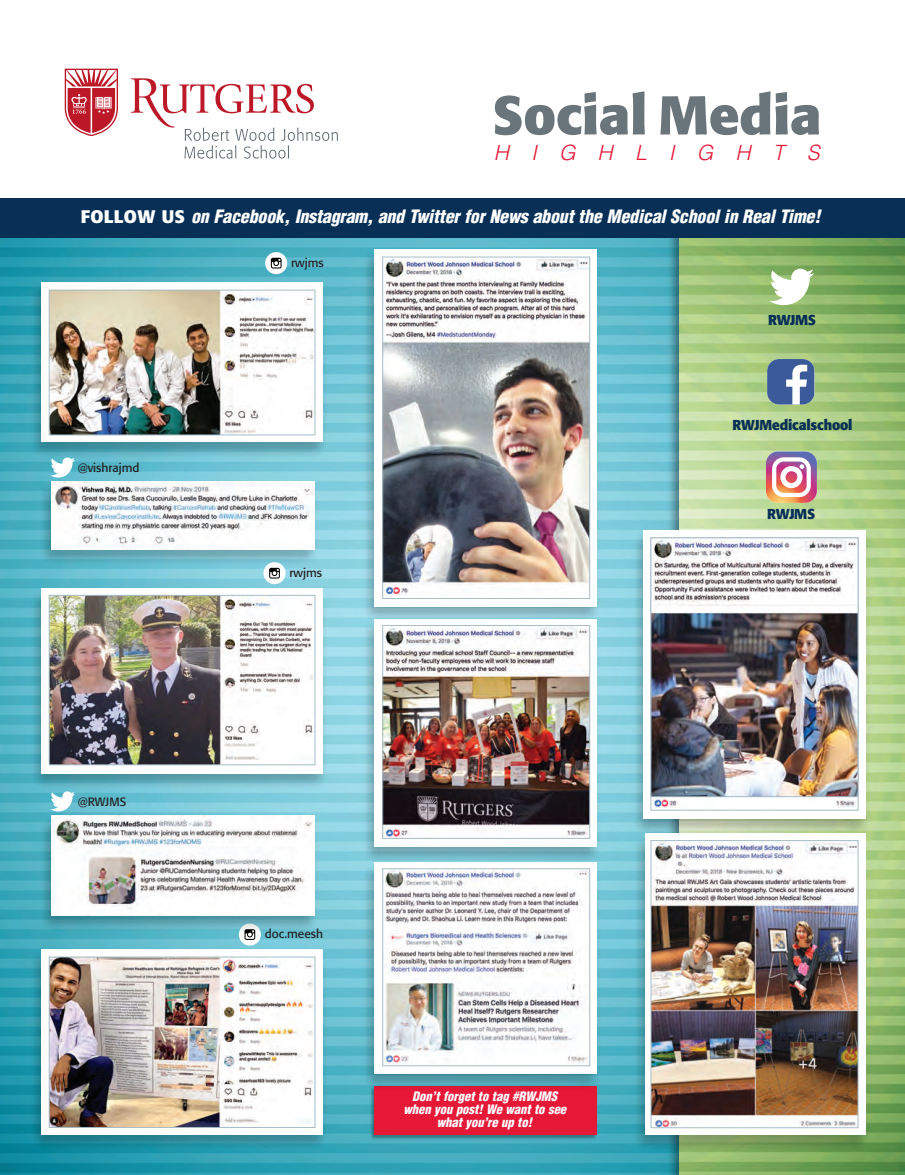
<style>
.page{position:relative;width:905px;height:1175px;background:#fff}
.page>*{position:absolute;margin:0;border:0;box-sizing:border-box;transform-origin:0 0}
.t1{font:700 54px "Formata BQ";color:#6a757b}
.t2{font:italic 300 21px "Helvetica";letter-spacing:1.055em;color:#e51836}
.t3{font:italic 900 condensed 18px "Helvetica";letter-spacing:-.01em;color:#fff}
.t4{font:700 14.25px "Formata BQ";letter-spacing:-.01em;color:#082f56;scale:.96 1}
.t5{font:700 14.25px "Formata BQ";letter-spacing:-.01em;color:#082f56}
.t6{font:italic 900 condensed 12.75px/12.9px "Helvetica";letter-spacing:-.005em;color:#fff;text-align:center}
.t7{font:12px "Formata BQ";color:#231f20}
.s1{font-family:"Formata BQ";font-weight:700;font-style:normal;font-stretch:normal}
</style>
<div class="page">
<div style="left:0;top:222px;width:904px;height:952px;background:#00a6cf;opacity:.32"></div>
<img style="left:663px;top:238px;width:16px;height:936px">
<img style="left:679px;top:238px;width:225px;height:936px">
<svg style="left:131px;top:78px;width:207px;height:81px"></svg>
<svg style="left:65px;top:69px;width:53px;height:67px"></svg>
<div style="left:0;top:198px;width:904px;height:40px;background:#082f56"></div>
<svg style="left:769px;top:269px;width:45px;height:36px"></svg>
<svg style="left:767px;top:359px;width:47px;height:45px"></svg>
<svg style="left:766px;top:451px;width:50px;height:52px"></svg>
<svg style="left:770px;top:455px;width:42px;height:44px"></svg>
<img style="left:366px;top:1095px;width:235px;height:49px">
<div style="left:374px;top:1085px;width:222px;height:49px;background:#e51836"></div>
<div style="left:263px;top:562px;width:22px;height:22px;background:#fff;border-radius:50%"></div>
<svg style="left:269px;top:570px;width:11px;height:8px"></svg>
<svg style="left:265px;top:252px;width:22px;height:22px"></svg>
<svg style="left:271px;top:258px;width:10px;height:10px"></svg>
<div style="left:239px;top:923px;width:22px;height:22px;background:#fff;border-radius:50%"></div>
<svg style="left:244px;top:937px;width:11px;height:3px"></svg>
<img style="left:358px;top:245px;width:248px;height:370px">
<div style="left:374px;top:249px;width:222px;height:357px;background:#fff"></div>
<img style="left:384px;top:259px;width:204px;height:337px">
<div style="left:382px;top:257px;width:208px;height:342px;border:1px solid #a7bdc8"></div>
<img style="left:627px;top:527px;width:248px;height:313px">
<div style="left:643px;top:530px;width:223px;height:288px;background:#fff"></div>
<img style="left:652px;top:797px;width:204px;height:11px">
<img style="left:652px;top:539px;width:204px;height:256px">
<div style="left:650px;top:537px;width:208px;height:260px;border:1px solid #a7bdc8"></div>
<img style="left:25px;top:278px;width:307px;height:185px">
<div style="left:42px;top:282px;width:281px;height:160px;background:#fff"></div>
<img style="left:51px;top:292px;width:262px;height:141px">
<div style="left:49px;top:290px;width:266px;height:145px;border:1px solid #a7bdc8"></div>
<img style="left:25px;top:584px;width:307px;height:210px">
<div style="left:42px;top:588px;width:281px;height:185px;background:#fff"></div>
<img style="left:51px;top:597px;width:262px;height:166px">
<div style="left:49px;top:595px;width:266px;height:170px;border:1px solid #a7bdc8"></div>
<img style="left:358px;top:615px;width:248px;height:243px">
<div style="left:374px;top:619px;width:222px;height:228px;background:#fff"></div>
<img style="left:384px;top:627px;width:204px;height:209px">
<div style="left:382px;top:625px;width:208px;height:213px;border:1px solid #a7bdc8"></div>
<svg style="left:50px;top:791px;width:25px;height:20px"></svg>
<img style="left:35px;top:811px;width:289px;height:126px">
<img style="left:51px;top:816px;width:263px;height:100px">
<svg style="left:50px;top:457px;width:25px;height:20px"></svg>
<img style="left:35px;top:477px;width:289px;height:93px">
<img style="left:51px;top:482px;width:263px;height:67px">
<img style="left:25px;top:944px;width:307px;height:211px">
<div style="left:42px;top:948px;width:281px;height:186px;background:#fff"></div>
<img style="left:51px;top:958px;width:262px;height:167px">
<div style="left:49px;top:956px;width:266px;height:171px;border:1px solid #a7bdc8"></div>
<img style="left:628px;top:829px;width:246px;height:328px">
<div style="left:644px;top:833px;width:221px;height:302px;background:#fff"></div>
<img style="left:652px;top:842px;width:204px;height:284px">
<div style="left:650px;top:840px;width:208px;height:288px;border:1px solid #a7bdc8"></div>
<img style="left:358px;top:858px;width:248px;height:237px">
<div style="left:374px;top:862px;width:222px;height:211px;background:#fff"></div>
<img style="left:384px;top:870px;width:204px;height:194px">
<div style="left:382px;top:868px;width:208px;height:198px;border:1px solid #a7bdc8"></div>
<h1 class="t1" style="left:492px;top:92px;width:331px">Social Media</h1>
<p class="t2" style="left:493px;top:134px;width:327px">HIGHLIGHTS</p>
<p class="t3" style="left:81px;top:205px;width:741px"><span class="s1">FOLLOW US</span> on Facebook, Instagram, and Twitter for News about the Medical School in Real Time!</p>
<p class="t7" style="left:78px;top:463px;width:63px">@vishrajmd</p>
<p class="t7" style="left:78px;top:796px;width:50px">@RWJMS</p>
<p class="t7" style="left:291px;top:258px;width:34px">rwjms</p>
<p class="t7" style="left:289px;top:568px;width:34px">rwjms</p>
<p class="t7" style="left:265px;top:929px;width:60px">doc.meesh</p>
<p class="t6" style="left:403px;top:1089px;width:164px">Don’t forget to tag #RWJMS when you post! We want to see what you’re up to!</p>
<p class="t5" style="left:768px;top:314px;width:49px">RWJMS</p>
<p class="t4" style="left:732px;top:419px;width:127px">RWJMedicalschool</p>
<p class="t5" style="left:767px;top:507px;width:49px">RWJMS</p>
</div>
